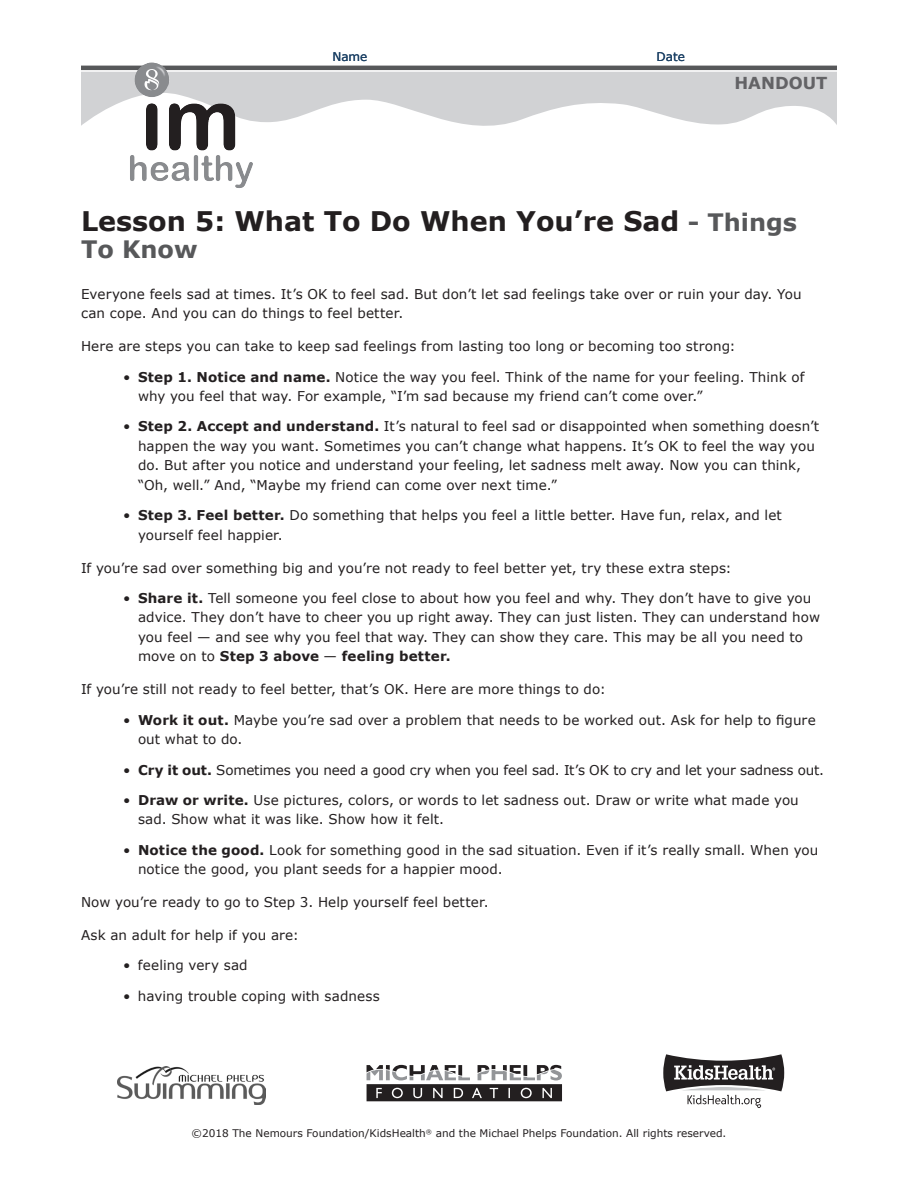
<style>
.page{position:relative;width:918px;height:1188px;background:#fff}
.page>*{position:absolute;margin:0;border:0;box-sizing:border-box;transform-origin:0 0}
.t1{font:700 27px "Verdana";color:#231f20}
.t2{font:700 24px "Verdana";color:#57585a}
.t3{font:700 16.5px "Verdana";color:#636366}
.rrBody{font:13.5px/19.5px "Verdana";letter-spacing:.005em;color:#231f20}
.t4{font:12px "Verdana";color:#1b4064}
.t5{font:10.5px "Verdana";color:#231f20}
.s1{font-size:24px;color:#57585a}
.s2{font-weight:700}
</style>
<div class="page">
<svg style="left:367px;top:1065px;width:195px;height:36px"></svg>
<svg style="left:663px;top:1054px;width:122px;height:54px"></svg>
<img style="left:117px;top:1066px;width:148px;height:38px">
<svg style="left:81px;top:72px;width:756px;height:69px;fill:#d1d2d4"></svg>
<hr style="left:81px;top:66px;width:756px;height:4px;background:#57585a">
<svg style="left:146px;top:103px;width:12px;height:47px"></svg>
<svg style="left:169px;top:103px;width:13px;height:47px"></svg>
<svg style="left:135px;top:63px;width:34px;height:34px"></svg>
<p class="t4" style="left:332px;top:49px;width:37px">Name</p>
<p class="t4" style="left:657px;top:49px;width:30px">Date</p>
<p class="t3" style="left:735px;top:72px;width:94px">HANDOUT</p>
<p class="t1" style="left:81px;top:204px;width:718px">Lesson 5: What To Do When You’re Sad <span class="s1">- Things</span></p>
<p class="t2" style="left:81px;top:234px;width:118px">To Know</p>
<p class="rrBody" style="left:81px;top:284px;width:722px">Everyone feels sad at times. It’s OK to feel sad. But don’t let sad feelings take over or ruin your day. You can cope. And you can do things to feel better.</p>
<p class="rrBody" style="left:81px;top:337px;width:656px">Here are steps you can take to keep sad feelings from lasting too long or becoming too strong:</p>
<p class="rrBody" style="left:138px;top:367px;width:668px;text-indent:-15px">• <span class="s2">Step 1. Notice and name.</span> Notice the way you feel. Think of the name for your feeling. Think of why you feel that way. For example, “I’m sad because my friend can’t come over.”</p>
<p class="rrBody" style="left:138px;top:417px;width:683px;text-indent:-15px">• <span class="s2">Step 2. Accept and understand.</span> It’s natural to feel sad or disappointed when something doesn’t happen the way you want. Sometimes you can’t change what happens. It’s OK to feel the way you do. But after you notice and understand your feeling, let sadness melt away. Now you can think, “Oh, well.” And, “Maybe my friend can come over next time.”</p>
<p class="rrBody" style="left:138px;top:506px;width:645px;text-indent:-15px">• <span class="s2">Step 3. Feel better.</span> Do something that helps you feel a little better. Have fun, relax, and let yourself feel happier.</p>
<p class="rrBody" style="left:81px;top:558px;width:652px">If you’re sad over something big and you’re not ready to feel better yet, try these extra steps:</p>
<p class="rrBody" style="left:138px;top:588px;width:684px;text-indent:-15px">• <span class="s2">Share it.</span> Tell someone you feel close to about how you feel and why. They don’t have to give you advice. They don’t have to cheer you up right away. They can just listen. They can understand how you feel — and see why you feel that way. They can show they care. This may be all you need to move on to <span class="s2">Step 3 above</span> — <span class="s2">feeling better.</span></p>
<p class="rrBody" style="left:81px;top:680px;width:526px">If you’re still not ready to feel better, that’s OK. Here are more things to do:</p>
<p class="rrBody" style="left:138px;top:710px;width:679px;text-indent:-15px">• <span class="s2">Work it out.</span> Maybe you’re sad over a problem that needs to be worked out. Ask for help to figure out what to do.</p>
<p class="rrBody" style="left:123px;top:760px;width:703px">• <span class="s2">Cry it out.</span> Sometimes you need a good cry when you feel sad. It’s OK to cry and let your sadness out.</p>
<p class="rrBody" style="left:138px;top:790px;width:662px;text-indent:-15px">• <span class="s2">Draw or write.</span> Use pictures, colors, or words to let sadness out. Draw or write what made you sad. Show what it was like. Show how it felt.</p>
<p class="rrBody" style="left:138px;top:840px;width:682px;text-indent:-15px">• <span class="s2">Notice the good.</span> Look for something good in the sad situation. Even if it’s really small. When you notice the good, you plant seeds for a happier mood.</p>
<p class="rrBody" style="left:81px;top:893px;width:409px">Now you’re ready to go to Step 3. Help yourself feel better.</p>
<p class="rrBody" style="left:81px;top:926px;width:220px">Ask an adult for help if you are:</p>
<p class="rrBody" style="left:123px;top:956px;width:126px">• feeling very sad</p>
<p class="rrBody" style="left:123px;top:986px;width:258px">• having trouble coping with sadness</p>
<p class="t5" style="left:192px;top:1127px;width:536px">©2018 The Nemours Foundation/KidsHealth<sup>®</sup> and the Michael Phelps Foundation. All rights reserved.</p>
</div>
